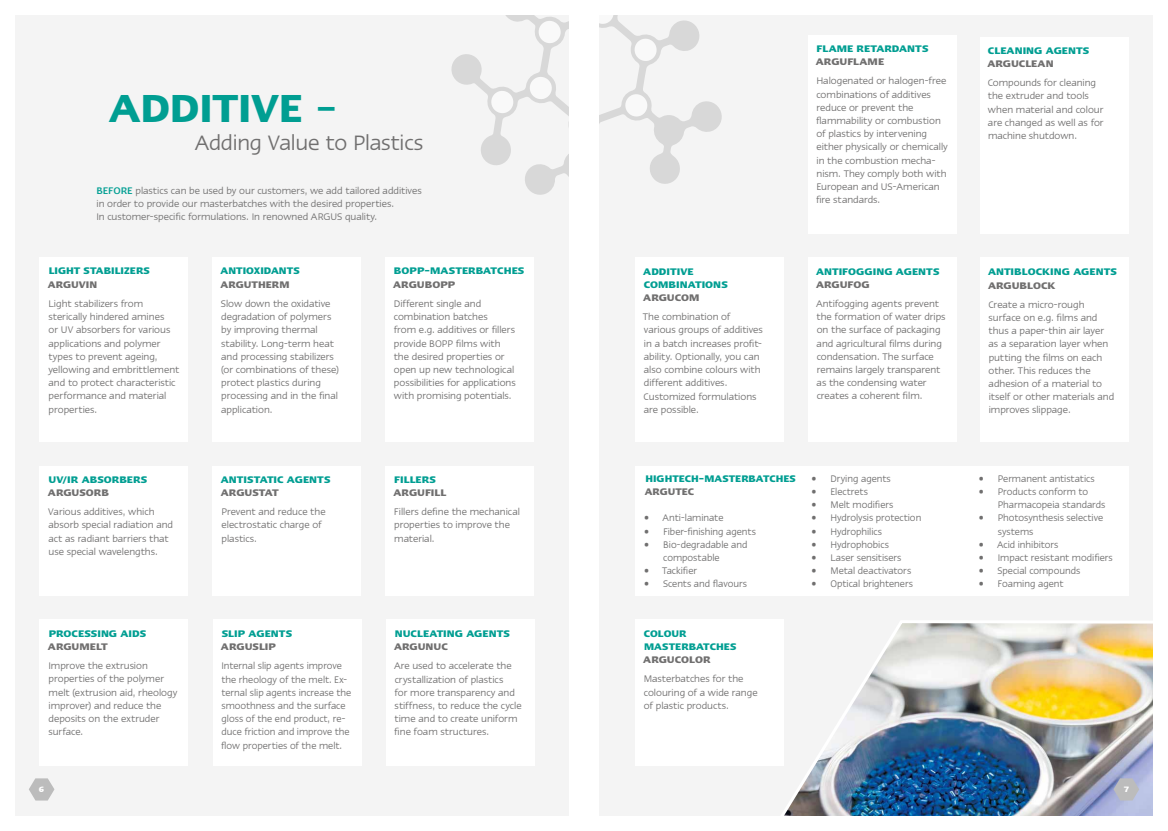
<style>
.page{position:relative;width:1168px;height:831px;background:#f4f4f4}
.page>*{position:absolute;margin:0;border:0;box-sizing:border-box;transform-origin:0 0}
.t1{font:600 45px "Linotype Ergo";letter-spacing:-.015em;color:#009e92}
.t2{font:24px "Linotype Ergo";letter-spacing:-.01em;color:#706f6f}
.t3{font:11px/13.2px "Linotype Ergo";color:#706f6f}
.t4{font:700 11px/13.2px "Linotype Ergo";color:#009e92}
.t5{font:700 11px "Linotype Ergo";color:#706f6f}
.t6{font:700 9px "Linotype Ergo";color:#fff}
.s1{font-weight:500;color:#009e92}
</style>
<div class="page">
<img style="left:775px;top:618px;width:379px;height:198px">
<div style="left:0;top:0;width:14px;height:831px;background:#fff"></div>
<svg style="left:449px;top:14px;width:275px;height:183px"></svg>
<svg style="left:598px;top:14px;width:17px;height:11px"></svg>
<svg style="left:566px;top:153px;width:4px;height:25px"></svg>
<svg style="left:506px;top:14px;width:23px;height:4px"></svg>
<svg style="left:657px;top:118px;width:24px;height:24px"></svg>
<svg style="left:624px;top:93px;width:25px;height:25px"></svg>
<svg style="left:537px;top:19px;width:25px;height:26px"></svg>
<svg style="left:633px;top:37px;width:25px;height:25px"></svg>
<svg style="left:672px;top:23px;width:24px;height:25px"></svg>
<svg style="left:694px;top:104px;width:25px;height:25px"></svg>
<svg style="left:528px;top:75px;width:25px;height:26px"></svg>
<svg style="left:490px;top:89px;width:25px;height:26px"></svg>
<svg style="left:483px;top:137px;width:25px;height:26px"></svg>
<svg style="left:454px;top:57px;width:25px;height:25px"></svg>
<svg style="left:652px;top:156px;width:25px;height:25px"></svg>
<svg style="left:527px;top:167px;width:25px;height:25px"></svg>
<div style="left:40px;top:465px;width:148px;height:130px;background:#fff"></div>
<div style="left:385px;top:466px;width:149px;height:129px;background:#fff"></div>
<div style="left:386px;top:619px;width:148px;height:146px;background:#fff"></div>
<div style="left:213px;top:466px;width:148px;height:129px;background:#fff"></div>
<div style="left:213px;top:619px;width:148px;height:146px;background:#fff"></div>
<div style="left:40px;top:619px;width:148px;height:146px;background:#fff"></div>
<div style="left:40px;top:257px;width:148px;height:184px;background:#fff"></div>
<div style="left:385px;top:257px;width:148px;height:184px;background:#fff"></div>
<div style="left:212px;top:257px;width:149px;height:184px;background:#fff"></div>
<div style="left:980px;top:37px;width:148px;height:196px;background:#fff"></div>
<div style="left:808px;top:35px;width:149px;height:198px;background:#fff"></div>
<div style="left:980px;top:257px;width:148px;height:184px;background:#fff"></div>
<div style="left:808px;top:257px;width:148px;height:184px;background:#fff"></div>
<div style="left:635px;top:257px;width:148px;height:184px;background:#fff"></div>
<div style="left:635px;top:466px;width:493px;height:129px;background:#fff"></div>
<div style="left:635px;top:619px;width:148px;height:146px;background:#fff"></div>
<div style="left:570px;top:0;width:14px;height:831px;background:#fff"></div>
<div style="left:584px;top:0;width:14px;height:831px;background:#fff"></div>
<div style="left:0;top:816px;width:1168px;height:15px;background:#fff"></div>
<div style="left:1154px;top:0;width:14px;height:831px;background:#fff"></div>
<div style="left:0;top:0;width:1168px;height:14px;background:#fff"></div>
<svg style="left:29px;top:778px;width:25px;height:22px"></svg>
<svg style="left:1113px;top:778px;width:26px;height:22px"></svg>
<h1 class="t1" style="left:109px;top:85px;width:230px">ADDITIVE –</h1>
<h2 class="t2" style="left:195px;top:130px;width:230px">Adding Value to Plastics</h2>
<p class="t3" style="left:96px;top:184px;width:327px"><span class="s1">BEFORE</span> plastics can be used by our customers, we add tailored additives in order to provide our masterbatches with the desired properties.<br>In customer-specific formulations. In renowned ARGUS quality.</p>
<p class="t4" style="left:49px;top:264px;width:103px">LIGHT STABILIZERS</p>
<p class="t5" style="left:48px;top:278px;width:51px">ARGUVIN</p>
<p class="t3" style="left:48px;top:297px;width:132px">Light stabilizers from sterically hindered amines<br>or UV absorbers for various applications and polymer types to prevent ageing, yellowing and embrittlement and to protect characteristic performance and material properties.</p>
<p class="t4" style="left:49px;top:472px;width:100px">UV/IR ABSORBERS</p>
<p class="t5" style="left:48px;top:486px;width:63px">ARGUSORB</p>
<p class="t3" style="left:48px;top:505px;width:126px">Various additives, which absorb special radiation and act as radiant barriers that use special wavelengths.</p>
<p class="t4" style="left:49px;top:626px;width:99px">PROCESSING AIDS</p>
<p class="t5" style="left:48px;top:640px;width:61px">ARGUMELT</p>
<p class="t3" style="left:48px;top:659px;width:131px">Improve the extrusion properties of the polymer melt (extrusion aid, rheology improver) and reduce the deposits on the extruder surface.</p>
<p class="t4" style="left:221px;top:264px;width:81px">ANTIOXIDANTS</p>
<p class="t5" style="left:221px;top:278px;width:70px">ARGUTHERM</p>
<p class="t3" style="left:221px;top:297px;width:119px">Slow down the oxidative degradation of polymers by improving thermal stability. Long-term heat and processing stabilizers (or combinations of these) protect plastics during processing and in the final application.</p>
<p class="t4" style="left:221px;top:473px;width:111px">ANTISTATIC AGENTS</p>
<p class="t5" style="left:221px;top:486px;width:59px">ARGUSTAT</p>
<p class="t3" style="left:221px;top:505px;width:106px">Prevent and reduce the electrostatic charge of plastics.</p>
<p class="t4" style="left:222px;top:627px;width:72px">SLIP AGENTS</p>
<p class="t5" style="left:221px;top:640px;width:57px">ARGUSLIP</p>
<p class="t3" style="left:221px;top:659px;width:132px">Internal slip agents improve the rheology of the melt. Ex&shy;ternal slip agents increase the smoothness and the surface gloss of the end product, re&shy;duce friction and improve the flow properties of the melt.</p>
<p class="t4" style="left:394px;top:264px;width:132px">BOPP-MASTERBATCHES</p>
<p class="t5" style="left:393px;top:278px;width:64px">ARGUBOPP</p>
<p class="t3" style="left:394px;top:297px;width:123px">Different single and combination batches<br>from e.g. additives or fillers provide BOPP films with the desired properties or open up new technological possibilities for applications with promising potentials.</p>
<p class="t4" style="left:394px;top:473px;width:43px">FILLERS</p>
<p class="t5" style="left:393px;top:486px;width:54px">ARGUFILL</p>
<p class="t3" style="left:394px;top:505px;width:127px">Fillers define the mechanical properties to improve the material.</p>
<p class="t4" style="left:395px;top:627px;width:117px">NUCLEATING AGENTS</p>
<p class="t5" style="left:394px;top:640px;width:55px">ARGUNUC</p>
<p class="t3" style="left:394px;top:659px;width:129px">Are used to accelerate the crystallization of plastics<br>for more transparency and stiffness, to reduce the cycle time and to create uniform fine foam structures.</p>
<p class="t4" style="left:817px;top:42px;width:113px">FLAME RETARDANTS</p>
<p class="t5" style="left:816px;top:56px;width:70px">ARGUFLAME</p>
<p class="t3" style="left:816px;top:74px;width:133px">Halogenated or halogen-free combinations of additives reduce or prevent the flammability or combustion of plastics by intervening either physically or chemically in the combustion mecha&shy;nism. They comply both with<br>European and US-American fire standards.</p>
<p class="t4" style="left:643px;top:264px;width:86px">ADDITIVE<br>COMBINATIONS</p>
<p class="t5" style="left:643px;top:292px;width:58px">ARGUCOM</p>
<p class="t3" style="left:643px;top:310px;width:122px">The combination of various groups of additives in a batch increases profit&shy;ability. Optionally, you can also combine colours with different additives.<br>Customized formulations are possible.</p>
<p class="t4" style="left:816px;top:264px;width:125px">ANTIFOGGING AGENTS</p>
<p class="t5" style="left:816px;top:278px;width:55px">ARGUFOG</p>
<p class="t3" style="left:816px;top:297px;width:131px">Antifogging agents prevent the formation of water drips on the surface of packaging and agricultural films during condensation. The surface remains largely transparent as the condensing water creates a coherent film.</p>
<p class="t4" style="left:645px;top:471px;width:152px">HIGHTECH-MASTERBATCHES</p>
<p class="t5" style="left:645px;top:485px;width:51px">ARGUTEC</p>
<p class="t3" style="left:644px;top:511px;width:81px">• Anti-laminate</p>
<p class="t3" style="left:644px;top:524px;width:113px">• Fiber-finishing agents</p>
<p class="t3" style="left:663px;top:537px;width:86px;text-indent:-19px">• Bio-degradable and compostable</p>
<p class="t3" style="left:644px;top:564px;width:54px">• Tackifier</p>
<p class="t3" style="left:644px;top:577px;width:104px">• Scents and flavours</p>
<p class="t4" style="left:644px;top:626px;width:94px">COLOUR<br>MASTERBATCHES</p>
<p class="t5" style="left:643px;top:654px;width:69px">ARGUCOLOR</p>
<p class="t3" style="left:644px;top:672px;width:115px">Masterbatches for the colouring of a wide range of plastic products.</p>
<p class="t3" style="left:811px;top:471px;width:81px">• Drying agents</p>
<p class="t3" style="left:811px;top:485px;width:58px">• Electrets</p>
<p class="t3" style="left:811px;top:498px;width:84px">• Melt modifiers</p>
<p class="t3" style="left:811px;top:511px;width:111px">• Hydrolysis protection</p>
<p class="t3" style="left:811px;top:524px;width:72px">• Hydrophilics</p>
<p class="t3" style="left:811px;top:537px;width:79px">• Hydrophobics</p>
<p class="t3" style="left:811px;top:551px;width:91px">• Laser sensitisers</p>
<p class="t3" style="left:811px;top:564px;width:101px">• Metal deactivators</p>
<p class="t3" style="left:811px;top:577px;width:103px">• Optical brighteners</p>
<p class="t4" style="left:988px;top:44px;width:103px">CLEANING AGENTS</p>
<p class="t5" style="left:987px;top:58px;width:68px">ARGUCLEAN</p>
<p class="t3" style="left:988px;top:76px;width:117px">Compounds for cleaning the extruder and tools when material and colour are changed as well as for machine shutdown.</p>
<p class="t4" style="left:988px;top:265px;width:130px">ANTIBLOCKING AGENTS</p>
<p class="t5" style="left:988px;top:279px;width:69px">ARGUBLOCK</p>
<p class="t3" style="left:988px;top:298px;width:127px">Create a micro-rough surface on e.g. films and thus a paper-thin air layer as a separation layer when putting the films on each other. This reduces the adhesion of a material to itself or other materials and improves slippage.</p>
<p class="t3" style="left:979px;top:471px;width:118px">• Permanent antistatics</p>
<p class="t3" style="left:998px;top:485px;width:109px;text-indent:-19px">• Products conform to<br>Pharmacopeia standards</p>
<p class="t3" style="left:998px;top:511px;width:107px;text-indent:-19px">• Photosynthesis selective systems</p>
<p class="t3" style="left:979px;top:537px;width:81px">• Acid inhibitors</p>
<p class="t3" style="left:979px;top:551px;width:136px">• Impact resistant modifiers</p>
<p class="t3" style="left:979px;top:564px;width:103px">• Special compounds</p>
<p class="t3" style="left:979px;top:577px;width:86px">• Foaming agent</p>
<p class="t6" style="left:39px;top:784px;width:7px">6</p>
<p class="t6" style="left:1124px;top:784px;width:7px">7</p>
</div>
